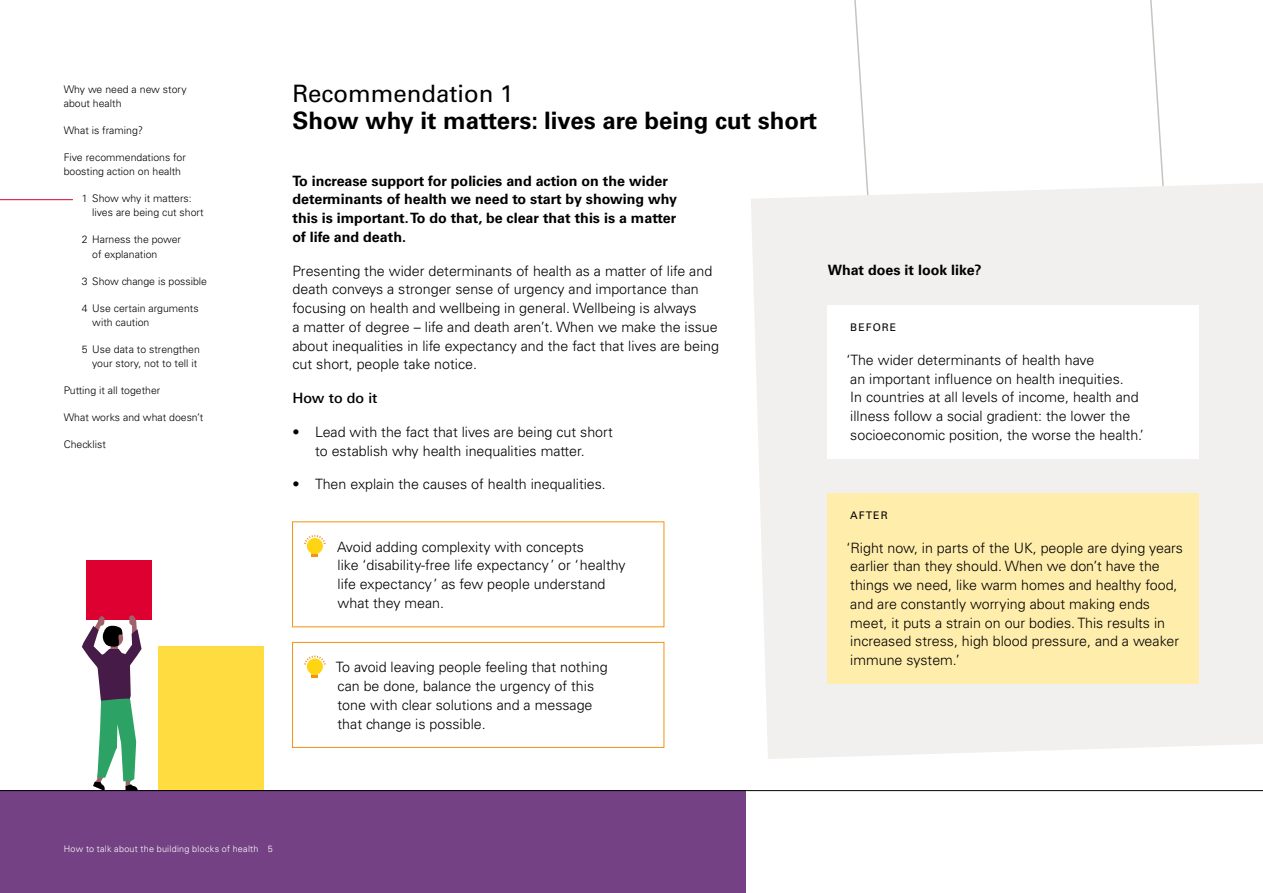
<style>
.page{position:relative;width:1263px;height:893px;background:#fff}
.page>*{position:absolute;margin:0;border:0;box-sizing:border-box;transform-origin:0 0}
.t1{font:700 24px "Univers LT Std";color:#000}
.t2{font:24px "Univers LT Std";color:#000}
.t3{font:300 14.25px/18.8px "Univers LT Std";color:#000}
.t4{font:700 14.25px/18.8px "Univers LT Std";color:#000}
.t5{font:500 14.25px "Linotype Univers 530";color:#000}
.t6{font:300 10.5px/14.2px "Univers LT Std";color:#000}
.t7{font:10.5px "Univers LT Std";letter-spacing:.1em;color:#000}
.t8{font:300 9px "Univers LT Std";letter-spacing:.03em;color:#fff}
</style>
<div class="page">
<div style="left:0;top:791px;width:746px;height:102px;background:#744284"></div>
<hr style="left:0;top:199px;width:73px;height:1px;background:#dd0031">
<div style="left:86px;top:561px;width:65px;height:59px;background:#dd0031"></div>
<svg style="left:854px;top:0;width:14px;height:183px"></svg>
<svg style="left:1150px;top:0;width:14px;height:183px"></svg>
<svg style="left:751px;top:183px;width:512px;height:576px;fill:#f1f0ef"></svg>
<div style="left:307px;top:538px;width:16px;height:16px;background:#ffd412;border-radius:50%"></div>
<svg style="left:311px;top:555px;width:7px;height:2px"></svg>
<svg style="left:304px;top:534px;width:22px;height:10px"></svg>
<div style="left:292px;top:642px;width:372px;height:106px;border:1px solid #f39214"></div>
<div style="left:307px;top:658px;width:16px;height:17px;background:#ffd412;border-radius:50%"></div>
<svg style="left:311px;top:674px;width:7px;height:3px"></svg>
<svg style="left:304px;top:655px;width:22px;height:10px"></svg>
<div style="left:828px;top:306px;width:371px;height:43px;background:#fff"></div>
<div style="left:828px;top:340px;width:371px;height:119px;background:#fff"></div>
<div style="left:828px;top:493px;width:371px;height:44px;background:#ffedab"></div>
<div style="left:828px;top:527px;width:371px;height:157px;background:#ffedab"></div>
<svg style="left:82px;top:615px;width:60px;height:175px"></svg>
<div style="left:158px;top:646px;width:106px;height:144px;background:#ffdd41"></div>
<hr style="left:0;top:790px;width:1263px;height:1px;background:#000">
<p class="t6" style="left:64px;top:82px;width:124px">Why we need a new story about health</p>
<p class="t6" style="left:64px;top:123px;width:81px">What is framing?</p>
<p class="t6" style="left:64px;top:150px;width:124px">Five recommendations for boosting action on health</p>
<p class="t6" style="left:92px;top:191px;width:113px;text-indent:-10px">1 Show why it matters: lives are being cut short</p>
<p class="t6" style="left:92px;top:233px;width:90px;text-indent:-10px">2 Harness the power of explanation</p>
<p class="t6" style="left:82px;top:274px;width:127px">3 Show change is possible</p>
<p class="t6" style="left:92px;top:301px;width:108px;text-indent:-10px">4 Use certain arguments with caution</p>
<p class="t6" style="left:82px;top:342px;width:120px;text-align:right">5 Use data to strengthen your story, not to tell it</p>
<p class="t6" style="left:64px;top:383px;width:98px">Putting it all together</p>
<p class="t6" style="left:64px;top:410px;width:141px">What works and what doesn’t</p>
<p class="t6" style="left:64px;top:437px;width:44px">Checklist</p>
<h1 class="t2" style="left:292px;top:80px;width:222px">Recommendation 1</h1>
<h1 class="t1" style="left:292px;top:107px;width:526px">Show why it matters: lives are being cut short</h1>
<p class="t4" style="left:292px;top:171px;width:386px">To increase support for policies and action on the wider determinants of health we need to start by showing why this is important. To do that, be clear that this is a matter of life and death.</p>
<p class="t3" style="left:292px;top:261px;width:428px">Presenting the wider determinants of health as a matter of life and death conveys a stronger sense of urgency and importance than focusing on health and wellbeing in general. Wellbeing is always<br>a matter of degree – life and death aren’t. When we make the issue about inequalities in life expectancy and the fact that lives are being cut short, people take notice.</p>
<p class="t5" style="left:292px;top:390px;width:86px">How to do it</p>
<p class="t3" style="left:292px;top:422px;width:322px;text-align:center">• Lead with the fact that lives are being cut short to establish why health inequalities matter.</p>
<p class="t3" style="left:292px;top:475px;width:315px">• Then explain the causes of health inequalities.</p>
<p class="t3" style="left:337px;top:537px;width:290px">Avoid adding complexity with concepts<br>like ‘disability-free life expectancy’ or ‘ healthy life expectancy’ as few people understand what they mean.</p>
<p class="t3" style="left:336px;top:658px;width:273px">To avoid leaving people feeling that nothing can be done, balance the urgency of this tone with clear solutions and a message that change is possible.</p>
<p class="t4" style="left:828px;top:261px;width:155px">What does it look like?</p>
<p class="t7" style="left:850px;top:321px;width:48px">BEFORE</p>
<p class="t3" style="left:846px;top:350px;width:299px">‘The wider determinants of health have<br>an important influence on health inequities.<br>In countries at all levels of income, health and illness follow a social gradient: the lower the socioeconomic position, the worse the health.’</p>
<p class="t7" style="left:850px;top:509px;width:39px">AFTER</p>
<p class="t3" style="left:846px;top:538px;width:338px">‘Right now, in parts of the UK, people are dying years earlier than they should. When we don’t have the things we need, like warm homes and healthy food, and are constantly worrying about making ends meet, it puts a strain on our bodies. This results in increased stress, high blood pressure, and a weaker immune system.’</p>
<p class="t8" style="left:64px;top:843px;width:210px">How to talk about the building blocks of health 5</p>
</div>
